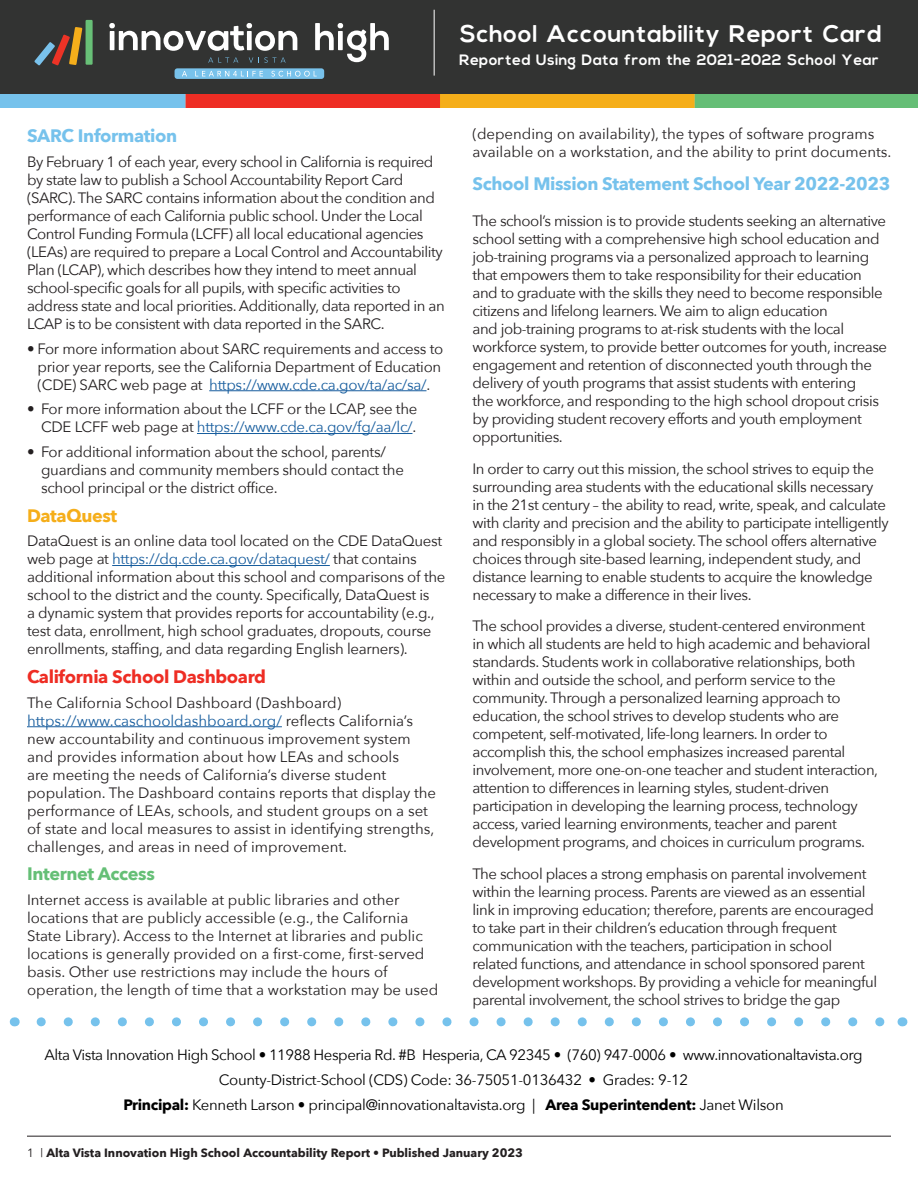
<style>
.page{position:relative;width:918px;height:1188px;background:#fff}
.page>*{position:absolute;margin:0;border:0;box-sizing:border-box;transform-origin:0 0}
.t1{font:700 24px "Life Type";color:#fff}
.t2{font:700 18px "Avenir Next";letter-spacing:-.02em;color:#76c2ec}
.t3{font:700 18px "Avenir Next";letter-spacing:-.02em;color:#ee2d24}
.t4{font:700 18px "Avenir Next";letter-spacing:-.02em;color:#65bf76}
.t5{font:700 18px "Avenir Next";letter-spacing:-.02em;color:#f5ae1a}
.t6{font:15px/18px "Avenir Next";letter-spacing:-.03em;color:#231f20}
.t7{font:15px/18px "Avenir Next";color:#231f20}
.t8{font:15px "Avenir Next";letter-spacing:-.03em;color:#000}
.t9{font:700 15px "Life Type";color:#fff}
.t10{font:700 12px "Avenir Next";color:#231f20}
.s1{color:#175d9e}
.s2{font-weight:700}
.s3{font-family:"Avenir";font-weight:400}
</style>
<div class="page">
<hr style="left:27px;top:1136px;width:864px;height:1px;background:#231f20">
<hr style="left:209px;top:390px;width:218px;height:1px;background:#175d9e">
<hr style="left:197px;top:433px;width:215px;height:1px;background:#175d9e">
<hr style="left:112px;top:565px;width:218px;height:1px;background:#175d9e">
<hr style="left:27px;top:726px;width:255px;height:1px;background:#175d9e">
<div style="left:0;top:0;width:918px;height:108px;background:#323332"></div>
<img style="left:0;top:95px;width:918px;height:13px">
<div style="left:86px;top:20px;width:7px;height:45px;background:#68c077"></div>
<svg style="left:34px;top:27px;width:48px;height:38px"></svg>
<svg style="left:109px;top:23px;width:188px;height:28px"></svg>
<svg style="left:315px;top:23px;width:74px;height:39px"></svg>
<svg style="left:208px;top:57px;width:30px;height:6px"></svg>
<svg style="left:249px;top:57px;width:37px;height:6px"></svg>
<div style="left:175px;top:68px;width:149px;height:11px;background:#78c2eb;border-radius:3px"></div>
<svg style="left:182px;top:71px;width:5px;height:5px"></svg>
<svg style="left:195px;top:71px;width:68px;height:5px"></svg>
<svg style="left:271px;top:71px;width:46px;height:6px"></svg>
<hr style="left:434px;top:10px;width:1px;height:66px;background:#fff">
<svg style="left:41px;top:1017px;width:844px;height:9px"></svg>
<p class="t1" style="left:459px;top:15px;width:424px">School Accountability Report Card</p>
<p class="t9" style="left:459px;top:48px;width:421px">Reported Using Data from the 2021-2022 School Year</p>
<p class="t2" style="left:27px;top:120px;width:152px">SARC Information</p>
<p class="t6" style="left:27px;top:152px;width:419px">By February 1 of each year, every school in California is required by state law to publish a School Accountability Report Card (SARC). The SARC contains information about the condition and performance of each California public school. Under the Local Control Funding Formula (LCFF) all local educational agencies (LEAs) are required to prepare a Local Control and Accountability Plan (LCAP), which describes how they intend to meet annual school-specific goals for all pupils, with specific activities to address state and local priorities. Additionally, data reported in an LCAP is to be consistent with data reported in the SARC.</p>
<p class="t6" style="left:27px;top:339px;width:418px;text-align:center">• For more information about SARC requirements and access to prior year reports, see the California Department of Education (CDE) SARC web page at <span class="s1">https://www.cde.ca.gov/ta/ac/sa/</span>.</p>
<p class="t6" style="left:27px;top:400px;width:392px;text-align:right">• For more information about the LCFF or the LCAP, see the<br>CDE LCFF web page at <span class="s1">https://www.cde.ca.gov/fg/aa/lc/</span>.</p>
<p class="t6" style="left:41px;top:442px;width:364px;text-indent:-14px">• For additional information about the school, parents/ guardians and community members should contact the school principal or the district office.</p>
<p class="t5" style="left:27px;top:500px;width:92px">DataQuest</p>
<p class="t6" style="left:27px;top:532px;width:420px">DataQuest is an online data tool located on the CDE DataQuest web page at <span class="s1">https://dq.cde.ca.gov/dataquest/</span> that contains additional information about this school and comparisons of the school to the district and the county. Specifically, DataQuest is<br>a dynamic system that provides reports for accountability (e.g., test data, enrollment, high school graduates, dropouts, course enrollments, staffing, and data regarding English learners).</p>
<p class="t3" style="left:27px;top:661px;width:241px">California School Dashboard</p>
<p class="t7" style="left:27px;top:693px;width:411px">The California School Dashboard (Dashboard) <span class="s1">https://www.caschooldashboard.org/</span> reflects California’s new accountability and continuous improvement system and provides information about how LEAs and schools<br>are meeting the needs of California’s diverse student population. The Dashboard contains reports that display the performance of LEAs, schools, and student groups on a set of state and local measures to assist in identifying strengths, challenges, and areas in need of improvement.</p>
<p class="t4" style="left:27px;top:858px;width:129px">Internet Access</p>
<p class="t7" style="left:27px;top:890px;width:413px">Internet access is available at public libraries and other locations that are publicly accessible (e.g., the California State Library). Access to the Internet at libraries and public locations is generally provided on a first-come, first-served basis. Other use restrictions may include the hours of operation, the length of time that a workstation may be used</p>
<p class="t7" style="left:472px;top:124px;width:420px">(depending on availability), the types of software programs available on a workstation, and the ability to print documents.</p>
<p class="t2" style="left:472px;top:168px;width:419px">School Mission Statement School Year 2022-2023</p>
<p class="t6" style="left:472px;top:211px;width:416px">The school’s mission is to provide students seeking an alternative school setting with a comprehensive high school education and job-training programs via a personalized approach to learning that empowers them to take responsibility for their education and to graduate with the skills they need to become responsible citizens and lifelong learners. We aim to align education<br>and job-training programs to at-risk students with the local workforce system, to provide better outcomes for youth, increase engagement and retention of disconnected youth through the delivery of youth programs that assist students with entering<br>the workforce, and responding to the high school dropout crisis by providing student recovery efforts and youth employment opportunities.</p>
<p class="t6" style="left:472px;top:459px;width:418px">In order to carry out this mission, the school strives to equip the surrounding area students with the educational skills necessary in the 21st century – the ability to read, write, speak, and calculate with clarity and precision and the ability to participate intelligently and responsibly in a global society. The school offers alternative choices through site-based learning, independent study, and distance learning to enable students to acquire the knowledge necessary to make a difference in their lives.</p>
<p class="t6" style="left:472px;top:616px;width:407px">The school provides a diverse, student-centered environment in which all students are held to high academic and behavioral standards. Students work in collaborative relationships, both within and outside the school, and perform service to the community. Through a personalized learning approach to education, the school strives to develop students who are competent, self-motivated, life-long learners. In order to accomplish this, the school emphasizes increased parental involvement, more one-on-one teacher and student interaction, attention to differences in learning styles, student-driven participation in developing the learning process, technology access, varied learning environments, teacher and parent development programs, and choices in curriculum programs.</p>
<p class="t6" style="left:472px;top:864px;width:406px">The school places a strong emphasis on parental involvement within the learning process. Parents are viewed as an essential link in improving education; therefore, parents are encouraged to take part in their children’s education through frequent communication with the teachers, participation in school related functions, and attendance in school sponsored parent development workshops. By providing a vehicle for meaningful parental involvement, the school strives to bridge the gap</p>
<p class="t8" style="left:45px;top:1043px;width:819px">Alta Vista Innovation High School • 11988 Hesperia Rd. #B Hesperia, CA 92345 • (760) 947-0006 • www.innovationaltavista.org</p>
<p class="t8" style="left:219px;top:1067px;width:471px">County-District-School (CDS) Code: 36-75051-0136432 • Grades: 9-12</p>
<p class="t8" style="left:123px;top:1092px;width:662px"><span class="s2">Principal:</span> Kenneth Larson • principal@innovationaltavista.org | <span class="s2">Area Superintendent:</span> Janet Wilson</p>
<p class="t10" style="left:27px;top:1142px;width:497px"><span class="s3">1 |</span> Alta Vista Innovation High School Accountability Report • Published January 2023</p>
</div>
